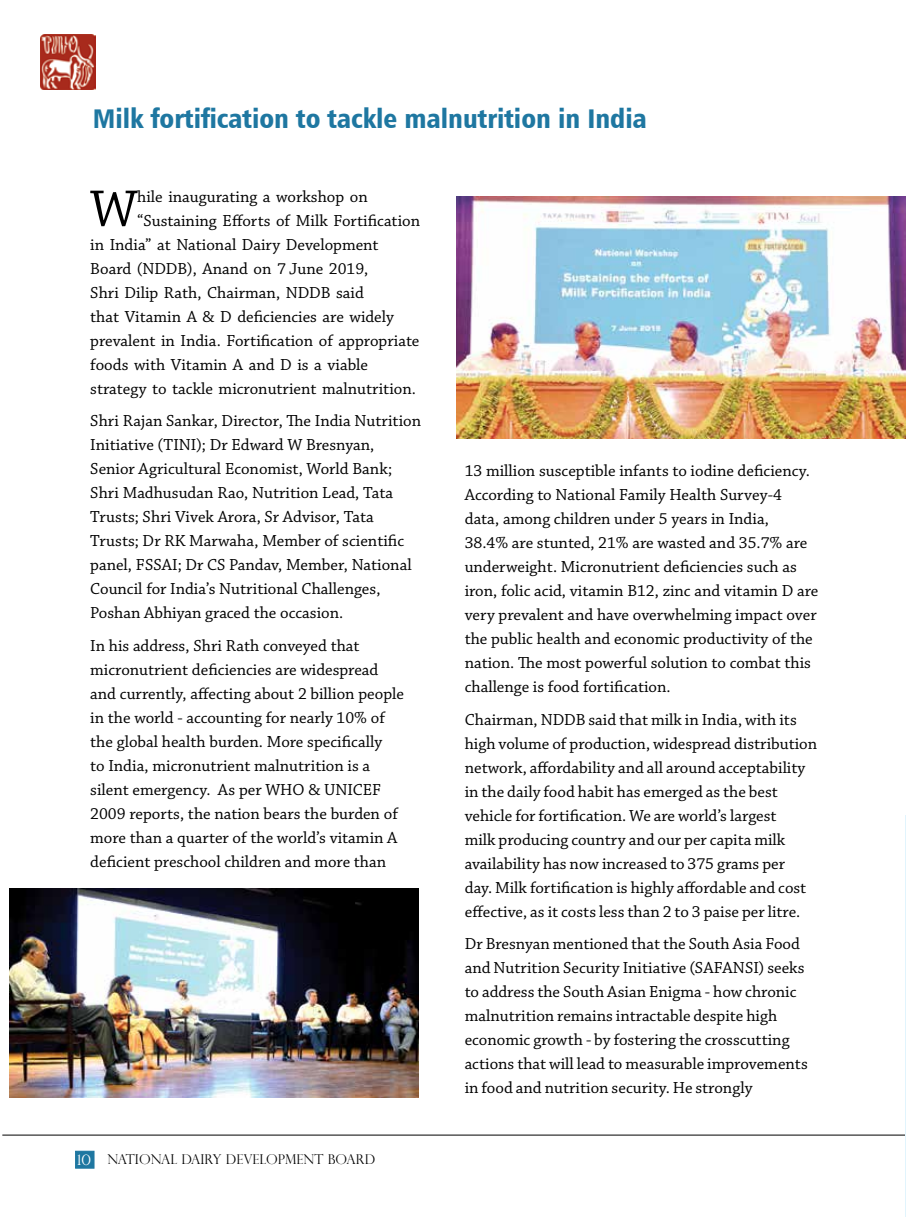
<style>
.page{position:relative;width:906px;height:1217px;background:#fff}
.page>*{position:absolute;margin:0;border:0;box-sizing:border-box;transform-origin:0 0}
.t1{font:53.85px "Chaparral Pro";color:#000}
.t2{font:27px "Humanist 777 BT Black Condensed B";color:#1e77a1}
.t3{font:16.8px/24px "Chaparral Pro";color:#000}
.t4{font:300 13.5px "Perpetua Titling";color:#000}
.s1{font-size:14.4px;color:#fff}
</style>
<div class="page">
<img style="left:41px;top:35px;width:54px;height:54px">
<hr style="left:2px;top:1134px;width:904px;height:1px;background:#000">
<div style="left:75px;top:1150px;width:19px;height:18px;background:#1e77a1;border:1px solid #1e77a1"></div>
<img style="left:456px;top:197px;width:450px;height:241px">
<img style="left:9px;top:888px;width:409px;height:208px">
<hr style="left:905px;top:814px;width:1px;height:402px;background:#e1f4fd">
<h2 class="t2" style="left:93px;top:101px;width:555px">Milk fortification to tackle malnutrition in India</h2>
<h1 class="t1" style="left:90px;top:179px;width:49px">W</h1>
<p class="t3" style="left:137px;top:185px;width:232px">hile inaugurating a workshop on</p>
<p class="t3" style="left:137px;top:209px;width:284px">“Sustaining Efforts of Milk Fortification</p>
<p class="t3" style="left:90px;top:233px;width:290px">in India” at National Dairy Development</p>
<p class="t3" style="left:90px;top:257px;width:279px">Board (NDDB), Anand on 7 June 2019,</p>
<p class="t3" style="left:90px;top:281px;width:275px">Shri Dilip Rath, Chairman, NDDB said</p>
<p class="t3" style="left:90px;top:305px;width:305px">that Vitamin A &amp; D deficiencies are widely</p>
<p class="t3" style="left:90px;top:329px;width:331px">prevalent in India. Fortification of appropriate</p>
<p class="t3" style="left:90px;top:353px;width:279px">foods with Vitamin A and D is a viable</p>
<p class="t3" style="left:90px;top:377px;width:327px">strategy to tackle micronutrient malnutrition.</p>
<p class="t3" style="left:90px;top:409px;width:332px">Shri Rajan Sankar, Director, The India Nutrition Initiative (TINI); Dr Edward W Bresnyan, Senior Agricultural Economist, World Bank; Shri Madhusudan Rao, Nutrition Lead, Tata Trusts; Shri Vivek Arora, Sr Advisor, Tata Trusts; Dr RK Marwaha, Member of scientific panel, FSSAI; Dr CS Pandav, Member, National Council for India’s Nutritional Challenges, Poshan Abhiyan graced the occasion.</p>
<p class="t3" style="left:90px;top:634px;width:315px">In his address, Shri Rath conveyed that micronutrient deficiencies are widespread and currently, affecting about 2 billion people in the world - accounting for nearly 10% of the global health burden. More specifically<br>to India, micronutrient malnutrition is a silent emergency. As per WHO &amp; UNICEF 2009 reports, the nation bears the burden of more than a quarter of the world’s vitamin A deficient preschool children and more than</p>
<p class="t4" style="left:77px;top:1150px;width:300px"><span class="s1">10</span> NATIONAL DAIRY DEVELOPMENT BOARD</p>
<p class="t3" style="left:465px;top:459px;width:355px">13 million susceptible infants to iodine deficiency.<br>According to National Family Health Survey-4 data, among children under 5 years in India,<br>38.4% are stunted, 21% are wasted and 35.7% are underweight. Micronutrient deficiencies such as iron, folic acid, vitamin B12, zinc and vitamin D are very prevalent and have overwhelming impact over the public health and economic productivity of the nation. The most powerful solution to combat this challenge is food fortification.</p>
<p class="t3" style="left:465px;top:708px;width:354px">Chairman, NDDB said that milk in India, with its high volume of production, widespread distribution network, affordability and all around acceptability in the daily food habit has emerged as the best vehicle for fortification. We are world’s largest<br>milk producing country and our per capita milk availability has now increased to 375 grams per<br>day. Milk fortification is highly affordable and cost effective, as it costs less than 2 to 3 paise per litre.</p>
<p class="t3" style="left:465px;top:932px;width:344px">Dr Bresnyan mentioned that the South Asia Food and Nutrition Security Initiative (SAFANSI) seeks to address the South Asian Enigma - how chronic malnutrition remains intractable despite high economic growth - by fostering the crosscutting actions that will lead to measurable improvements in food and nutrition security. He strongly</p>
</div>
